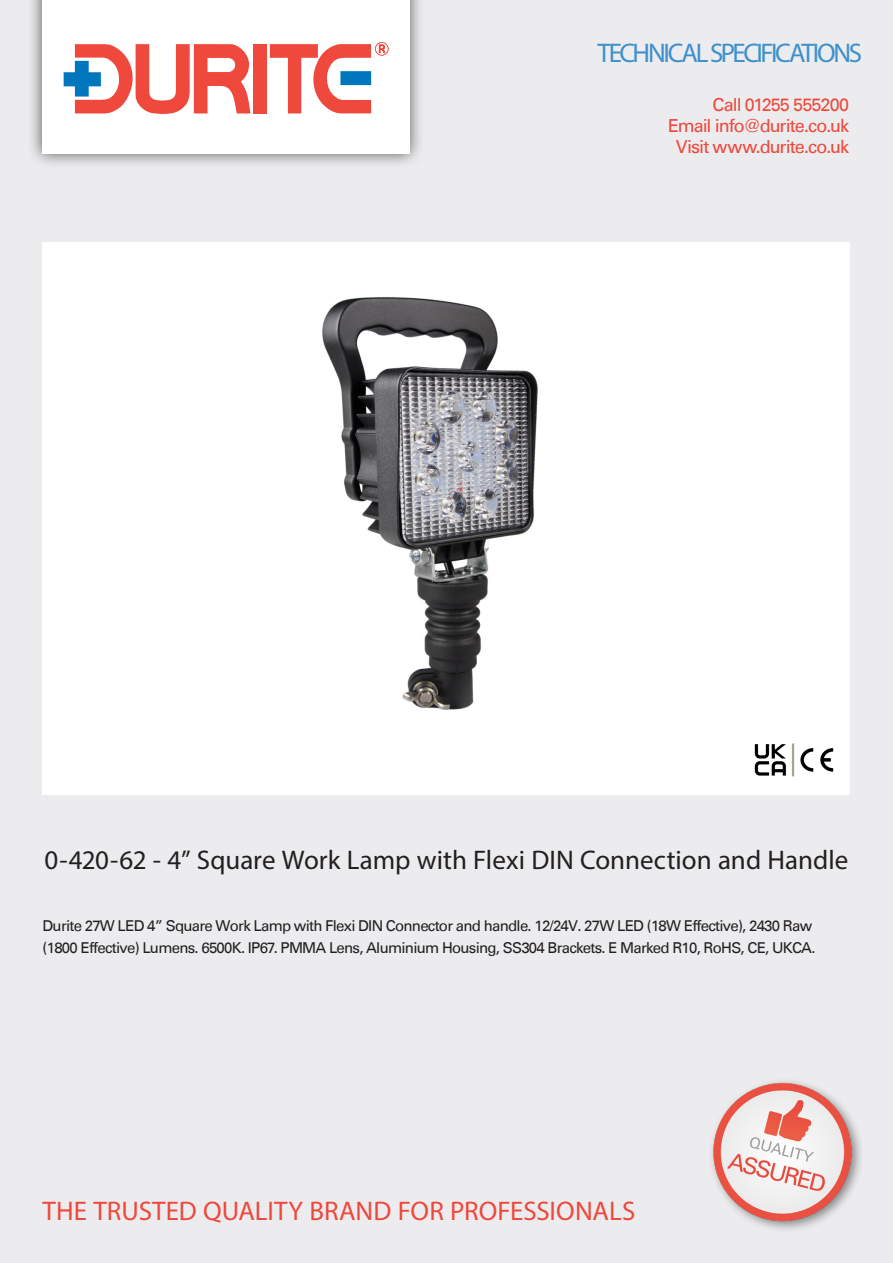
<style>
.page{position:relative;width:893px;height:1263px;background:#ececee}
.page>*{position:absolute;margin:0;border:0;box-sizing:border-box;transform-origin:0 0}
.t1{font:27px "Myriad Pro";color:#231f20}
.t2{font:27px "Myriad Pro";letter-spacing:.005em;color:#ef483c}
.t3{font:27px "Myriad Pro";letter-spacing:-.085em;color:#3e91cc}
.t4{font:18px "Univers Com 55 Roman";letter-spacing:-.05em;color:#ef483c}
.t5{font:15px/22.5px "Univers Com 55 Roman";letter-spacing:-.05em;color:#231f20}
</style>
<div class="page">
<div style="left:27px;top:0;width:398px;height:169px;background:#231f20;opacity:.75"></div>
<div style="left:42px;top:0;width:367px;height:154px;background:#fff"></div>
<div style="left:253px;top:44px;width:13px;height:69px;background:#ef483c"></div>
<svg style="left:270px;top:42px;width:118px;height:71px"></svg>
<svg style="left:64px;top:44px;width:187px;height:70px"></svg>
<img style="left:712px;top:1081px;width:149px;height:149px">
<div style="left:43px;top:242px;width:807px;height:553px;background:#fff"></div>
<img style="left:754px;top:743px;width:80px;height:34px">
<img style="left:322px;top:297px;width:216px;height:413px">
<p class="t3" style="left:597px;top:36px;width:266px">TECHNICAL SPECIFICATIONS</p>
<p class="t4" style="left:713px;top:94px;width:138px">Call 01255 555200</p>
<p class="t4" style="left:668px;top:115px;width:183px">Email info@durite.co.uk</p>
<p class="t4" style="left:676px;top:136px;width:175px">Visit www.durite.co.uk</p>
<p class="t1" style="left:45px;top:844px;width:805px">0-420-62 - 4” Square Work Lamp with Flexi DIN Connection and Handle</p>
<p class="t5" style="left:43px;top:914px;width:774px">Durite 27W LED 4” Square Work Lamp with Flexi DIN Connector and handle. 12/24V. 27W LED (18W Effective), 2430 Raw (1800 Effective) Lumens. 6500K. IP67. PMMA Lens, Aluminium Housing, SS304 Brackets. E Marked R10, RoHS, CE, UKCA.</p>
<p class="t2" style="left:43px;top:1194px;width:594px">THE TRUSTED QUALITY BRAND FOR PROFESSIONALS</p>
</div>
